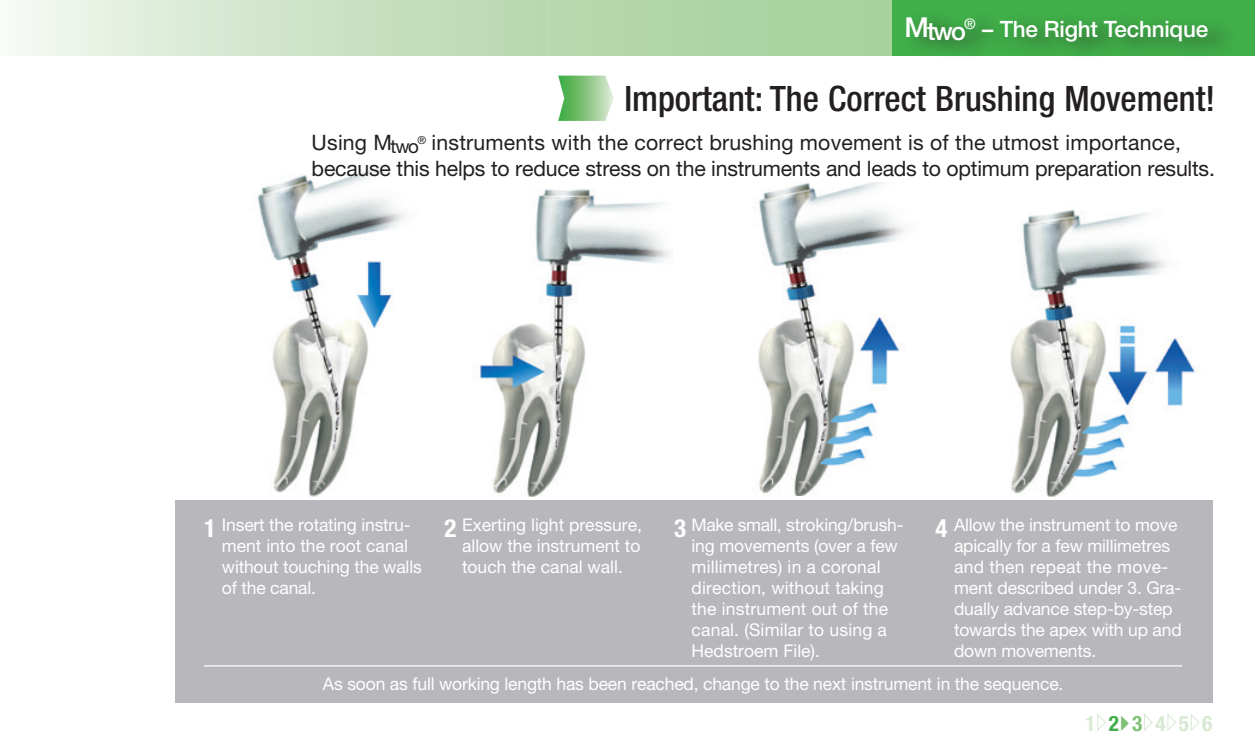
<style>
.page{position:relative;width:1255px;height:745px;background:#fff}
.page>*{position:absolute;margin:0;border:0;box-sizing:border-box;transform-origin:0 0}
.t1{font:500 condensed 35px "Helvetica Neue LT Pro";color:#231f20}
.t2{font:700 condensed 25px "Helvetica Neue LT Pro";color:#fff}
.t3{font:500 22.5px "Helvetica Neue LT Pro";letter-spacing:-.01em;color:#fff}
.t4{font:21.25px/25.5px "Helvetica Neue LT Pro";letter-spacing:-.01em;color:#231f20}
.t5{font:700 condensed 21.25px "Helvetica Neue LT Pro";letter-spacing:.62em;color:#d8e9d2}
.t6{font:17.5px/21px "Helvetica Neue LT Pro";letter-spacing:-.01em;color:#fff}
.t7{font:17.5px/21px "Helvetica Neue LT Pro";letter-spacing:.01em;color:#fff}
.s1{font-size:27.5px}
.s2{font-size:25px}
.s3{color:#40ae49}
.s4{color:#7fc077}
</style>
<div class="page">
<svg style="left:14px;top:0;width:878px;height:56px;background:#c4dfbd"></svg>
<div style="left:892px;top:0;width:362px;height:56px;background:#40ae49"></div>
<img style="left:257px;top:167px;width:147px;height:329px">
<div style="left:175px;top:499px;width:1037px;height:203px;background:#b7b7bc"></div>
<div style="left:905px;top:9px;width:330px;height:53px;background:#231f20;opacity:.54"></div>
<hr style="left:204px;top:664px;width:978px;height:2px;background:#fff">
<svg style="left:1097px;top:714px;width:9px;height:17px"></svg>
<svg style="left:1144px;top:714px;width:8px;height:17px"></svg>
<svg style="left:1167px;top:714px;width:9px;height:17px"></svg>
<svg style="left:1191px;top:714px;width:8px;height:17px"></svg>
<img style="left:479px;top:189px;width:192px;height:307px">
<img style="left:758px;top:182px;width:148px;height:313px">
<img style="left:1010px;top:209px;width:188px;height:287px">
<svg style="left:558px;top:76px;width:56px;height:45px;background:#97cd92"></svg>
<p class="t3" style="left:904px;top:16px;width:305px"><span class="s1">M</span><span class="s2">two</span><sup>®</sup> – The Right Technique</p>
<h1 class="t1" style="left:624px;top:77px;width:592px">Important: The Correct Brushing Movement!</h1>
<p class="t4" style="left:311px;top:129px;width:904px">Using M<sub>two</sub><sup>®</sup> instruments with the correct brushing movement is of the utmost importance, because this helps to reduce stress on the instruments and leads to optimum preparation results.</p>
<h2 class="t2" style="left:444px;top:512px;width:14px">2</h2>
<p class="t7" style="left:691px;top:513px;width:213px">Make small, stroking/brush&shy;ing movements (over a few millimetres) in a coronal direction, without taking the instrument out of the canal. (Similar to using a<br>Hedstroem File).</p>
<h2 class="t2" style="left:204px;top:512px;width:14px">1</h2>
<p class="t6" style="left:462px;top:513px;width:181px;text-align:justify">Exerting light pressure, allow the instrument to touch the canal wall.</p>
<p class="t6" style="left:222px;top:513px;width:201px">Insert the rotating instru&shy;ment into the root canal without touching the walls of the canal.</p>
<h2 class="t2" style="left:674px;top:512px;width:13px">3</h2>
<p class="t6" style="left:954px;top:513px;width:229px">Allow the instrument to move apically for a few millimetres and then repeat the move&shy;ment described under 3. Gra&shy;dually advance step-by-step towards the apex with up and down movements.</p>
<h2 class="t2" style="left:935px;top:512px;width:13px">4</h2>
<p class="t6" style="left:323px;top:672px;width:742px">As soon as full working length has been reached, change to the next instrument in the sequence.</p>
<p class="t5" style="left:1085px;top:710px;width:129px">1<span class="s3">2</span><span class="s4">3</span>456</p>
</div>
